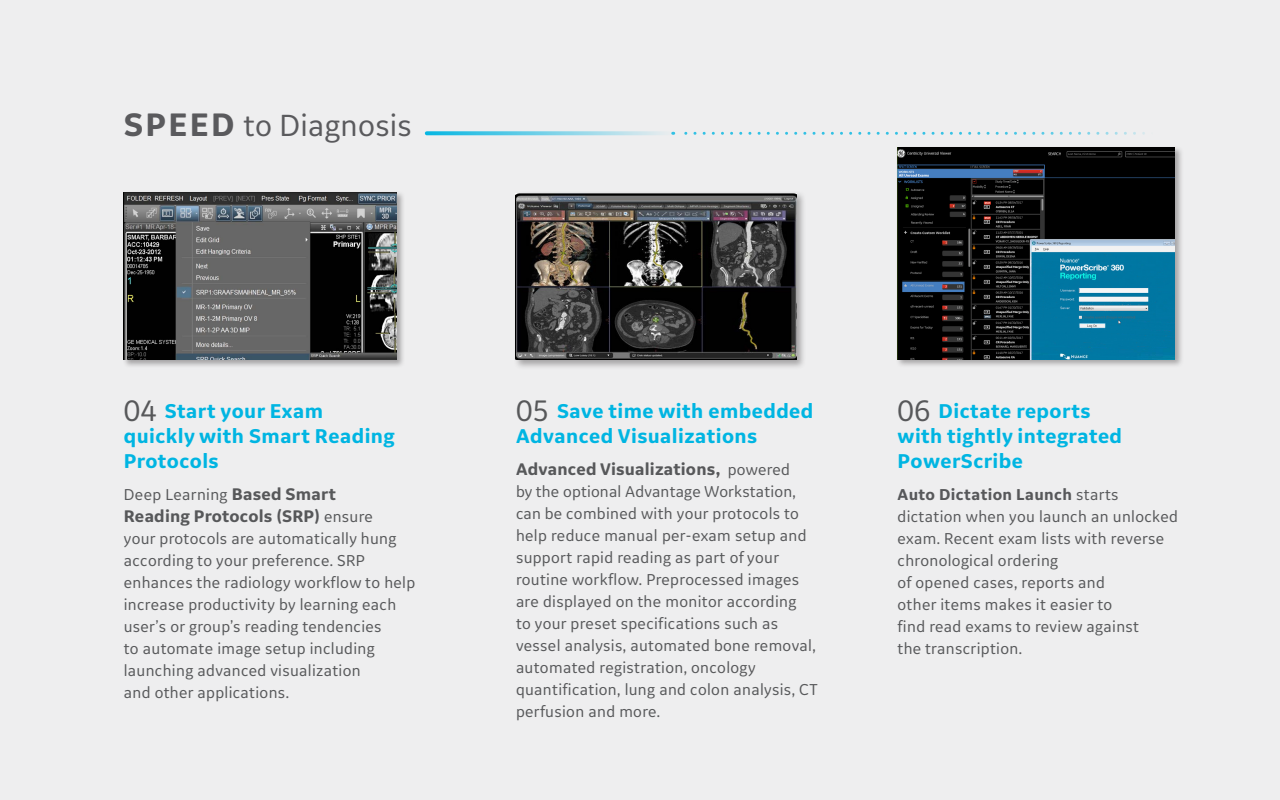
<style>
.page{position:relative;width:1280px;height:800px;background:#eeeeef}
.page>*{position:absolute;margin:0;border:0;box-sizing:border-box;transform-origin:0 0}
.t1{font:32px "GE Inspira Sans";letter-spacing:.01em;color:#5a5a5d}
.Headline_24pt{font:700 20.9px/25px "GE Inspira Sans";letter-spacing:.02em;color:#00b5e2}
.Headline_24pt-2{font:700 17.6px "GE Inspira Sans";letter-spacing:.01em;color:#57585a}
.Headline_24pt-3{font:16.5px/22px "GE Inspira Sans";letter-spacing:.02em;color:#57585a}
.s1{font-weight:700;font-size:34px}
.s2{font-weight:400;font-size:31px;color:#57585a}
.s3{font-weight:700;font-size:17.6px}
.s4{font-weight:400;font-size:16.5px}
.s5{font-weight:700}
</style>
<div class="page">
<div style="left:122px;top:190px;width:283px;height:178px;background:#231f20;opacity:.36"></div>
<img style="left:124px;top:192px;width:272px;height:168px">
<div style="left:514px;top:191px;width:293px;height:179px;background:#231f20;opacity:.36"></div>
<img style="left:516px;top:193px;width:281px;height:167px">
<div style="left:896px;top:145px;width:288px;height:223px;background:#231f20;opacity:.36"></div>
<img style="left:898px;top:147px;width:277px;height:213px">
<svg style="left:427px;top:131px;width:245px;height:4px"></svg>
<svg style="left:673px;top:132px;width:471px;height:3px"></svg>
<p class="t1" style="left:124px;top:106px;width:290px"><span class="s1">SPEED</span> to Diagnosis</p>
<p class="Headline_24pt" style="left:124px;top:398px;width:273px"><span class="s2">04</span> Start your Exam quickly with Smart Reading<br>Protocols</p>
<p class="Headline_24pt-3" style="left:124px;top:483px;width:214px">Deep Learning <span class="s3">Based Smart</span></p>
<p class="Headline_24pt-2" style="left:124px;top:506px;width:251px">Reading Protocols (SRP) <span class="s4">ensure</span></p>
<p class="Headline_24pt-3" style="left:124px;top:527px;width:293px">your protocols are automatically hung according to your preference. SRP enhances the radiology workflow to help increase productivity by learning each user’s or group’s reading tendencies<br>to automate image setup including launching advanced visualization<br>and other applications.</p>
<p class="Headline_24pt" style="left:516px;top:398px;width:299px"><span class="s2">05</span> Save time with embedded<br>Advanced Visualizations</p>
<p class="Headline_24pt-2" style="left:516px;top:459px;width:275px">Advanced Visualizations, <span class="s4">powered</span></p>
<p class="Headline_24pt-3" style="left:516px;top:480px;width:303px">by the optional Advantage Workstation, can be combined with your protocols to help reduce manual per-exam setup and support rapid reading as part of your routine workflow. Preprocessed images are displayed on the monitor according<br>to your preset specifications such as vessel analysis, automated bone removal, automated registration, oncology quantification, lung and colon analysis, CT perfusion and more.</p>
<p class="Headline_24pt" style="left:898px;top:398px;width:226px"><span class="s2">06</span> Dictate reports with tightly integrated<br>PowerScribe</p>
<p class="Headline_24pt-3" style="left:898px;top:483px;width:282px"><span class="s5">Auto Dictation Launch</span> starts dictation when you launch an unlocked exam. Recent exam lists with reverse chronological ordering<br>of opened cases, reports and<br>other items makes it easier to<br>find read exams to review against<br>the transcription.</p>
</div>
